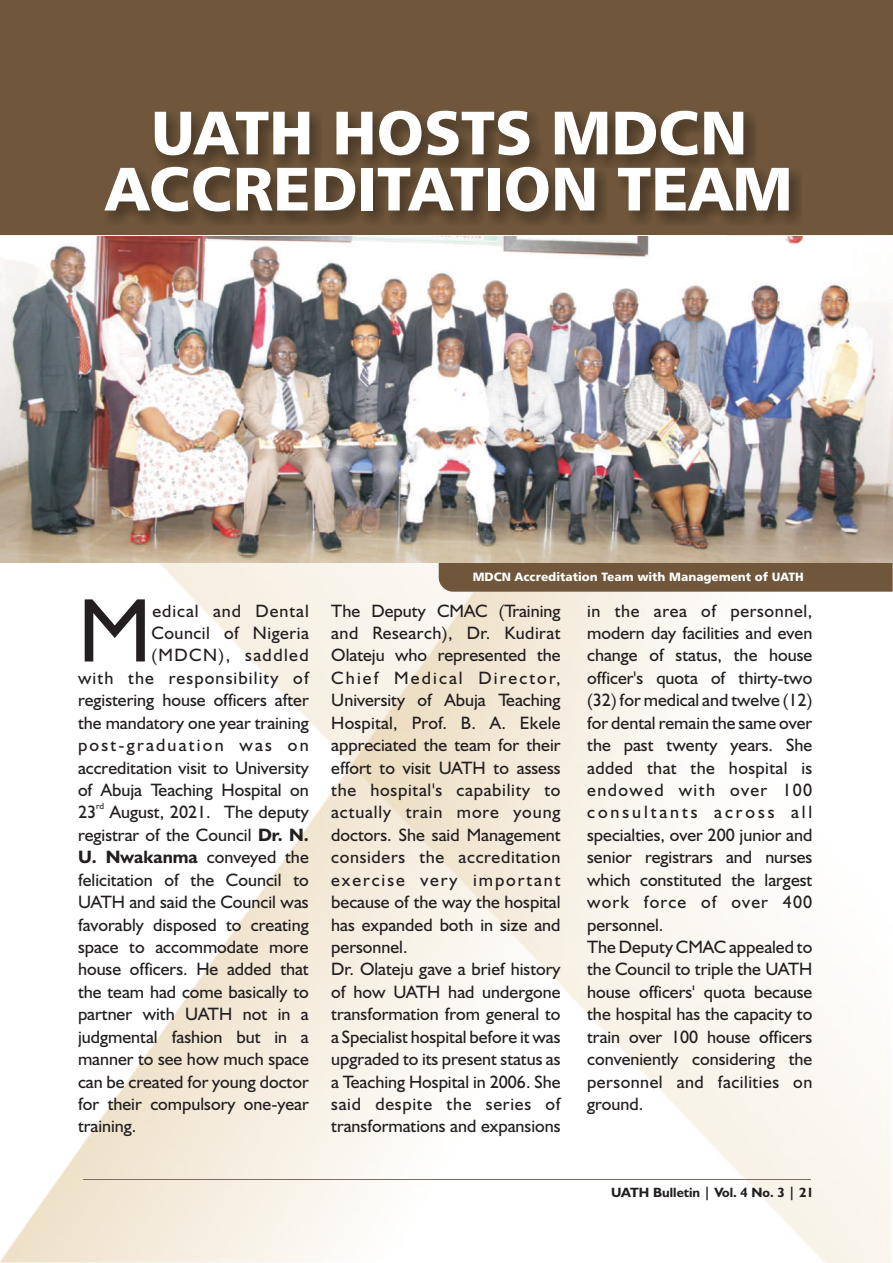
<style>
.page{position:relative;width:893px;height:1263px;background:#fff}
.page>*{position:absolute;margin:0;border:0;box-sizing:border-box;transform-origin:0 0}
.t1{font:90.9px "Humanist 521 BT";color:#231f20}
.t2{font:61.5px/56.1px "Humanist 777 BT Black B";color:#fff;text-align:center}
.t3{font:18px/22.4px "Humanist 521 BT";color:#231f20}
.t4{font:18px "Humanist 521 BT";letter-spacing:.05em;color:#231f20}
.t5{font:700 13.5px "Humanist 521 BT";color:#231f20}
.t6{font:12px "Humanist 777 BT Black B";color:#fff}
.t7{font:9px "Humanist 521 BT";color:#231f20}
.s1{font-weight:700}
</style>
<div class="page">
<div style="left:439px;top:563px;width:454px;height:29px;background:#70573c"></div>
<div style="left:0;top:0;width:893px;height:235px;background:#70573c"></div>
<img style="left:0;top:236px;width:893px;height:327px">
<div style="left:102px;top:111px;width:700px;height:116px;background:#231f20;opacity:.39"></div>
<hr style="left:83px;top:1179px;width:728px;height:1px;background:#806b64">
<h2 class="t2" style="left:105px;top:110px;width:689px">UATH HOSTS MDCN<br>ACCREDITATION TEAM</h2>
<h1 class="t1" style="left:78px;top:592px;width:75px">M</h1>
<p class="t4" style="left:152px;top:603px;width:158px">edical and Dental</p>
<p class="t3" style="left:78px;top:623px;width:232px;text-align:right">Council of Nigeria (MDCN), saddled<br>with the responsibility of registering house officers after the mandatory one year training post-graduation was on accreditation visit to University of Abuja Teaching Hospital on</p>
<p class="t7" style="left:96px;top:803px;width:10px">rd</p>
<p class="t3" style="left:78px;top:802px;width:232px;text-align:justify">23 August, 2021. The deputy registrar of the Council <span class="s1">Dr. N.<br>U. Nwakanma</span> conveyed the felicitation of the Council to UATH and said the Council was favorably disposed to creating space to accommodate more house officers. He added that the team had come basically to partner with UATH not in a judgmental fashion but in a manner to see how much space can be created for young doctor for their compulsory one-year training.</p>
<p class="t6" style="left:473px;top:572px;width:332px">MDCN Accreditation Team with Management of UATH</p>
<p class="t3" style="left:331px;top:601px;width:231px">The Deputy CMAC (Training and Research), Dr. Kudirat<br>Olateju who represented the<br>Chief Medical Director,<br>University of Abuja Teaching<br>Hospital, Prof. B. A. Ekele appreciated the team for their effort to visit UATH to assess the hospital's capability to actually train more young doctors. She said Management considers the accreditation exercise very important because of the way the hospital has expanded both in size and personnel.<br>Dr. Olateju gave a brief history of how UATH had undergone transformation from general to a Specialist hospital before it was upgraded to its present status as a Teaching Hospital in 2006. She said despite the series of transformations and expansions</p>
<p class="t3" style="left:587px;top:601px;width:227px">in the area of personnel, modern day facilities and even change of status, the house officer's quota of thirty-two (32) for medical and twelve (12) for dental remain the same over the past twenty years. She added that the hospital is endowed with over 100 consultants across all specialties, over 200 junior and senior registrars and nurses which constituted the largest work force of over 400 personnel.<br>The Deputy CMAC appealed to the Council to triple the UATH house officers' quota because the hospital has the capacity to train over 100 house officers conveniently considering the personnel and facilities on ground.</p>
<p class="t5" style="left:611px;top:1187px;width:204px">UATH Bulletin | Vol. 4 No. 3 | 21</p>
</div>
